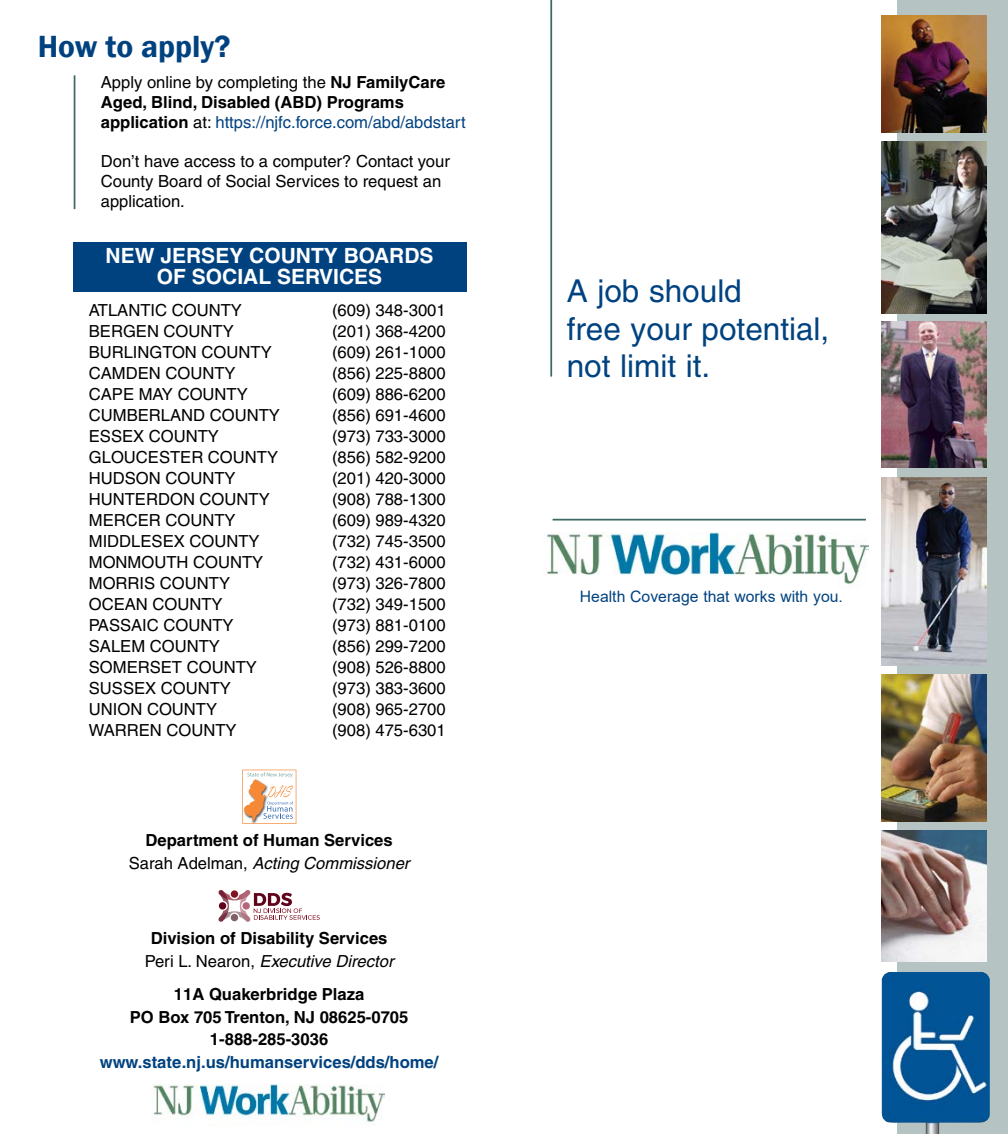
<style>
.page{position:relative;width:1008px;height:1134px;background:#fff}
.page>*{position:absolute;margin:0;border:0;box-sizing:border-box;transform-origin:0 0}
.t1{font:31.5px/37.8px "Helvetica";color:#004280}
.t2{font:600 31.5px "Franklin Gothic";color:#004280}
.t3{font:700 21px/21px "Helvetica";color:#fff;text-align:center}
.t4{font:16.62px/19.9px "Helvetica";color:#000}
.t5{font:700 16.62px/19.9px "Helvetica";color:#000}
.t6{font:italic 16.62px "Helvetica";color:#000}
.t7{font:700 16.62px "Helvetica";color:#004280}
.t8{font:15.75px "Arial";color:#004280}
.s1{font-weight:400}
.s2{font-weight:400;color:#004280}
.s3{font-style:normal}
</style>
<div class="page">
<div style="left:898px;top:0;width:110px;height:1134px;background:#b5c4c3"></div>
<div style="left:73px;top:242px;width:393px;height:49px;background:#004280"></div>
<hr style="left:74px;top:75px;width:1px;height:134px;background:#3c6964">
<hr style="left:550px;top:0;width:2px;height:377px;background:#3c6964">
<hr style="left:553px;top:519px;width:313px;height:2px;background:#3c6964">
<svg style="left:242px;top:770px;width:54px;height:54px"></svg>
<svg style="left:219px;top:890px;width:101px;height:32px"></svg>
<img style="left:153px;top:1085px;width:232px;height:37px">
<img style="left:546px;top:533px;width:322px;height:52px">
<img style="left:881px;top:16px;width:106px;height:116px">
<img style="left:881px;top:831px;width:106px;height:130px">
<img style="left:881px;top:322px;width:106px;height:145px">
<img style="left:882px;top:972px;width:108px;height:162px">
<img style="left:881px;top:142px;width:106px;height:172px">
<img style="left:881px;top:478px;width:106px;height:187px">
<img style="left:881px;top:674px;width:106px;height:148px">
<h1 class="t2" style="left:38px;top:27px;width:194px">How to apply?</h1>
<p class="t5" style="left:101px;top:72px;width:367px"><span class="s1">Apply online by completing the</span> NJ FamilyCare<br>Aged, Blind, Disabled (ABD) Programs application <span class="s1">at:</span> <span class="s2">https://njfc.force.com/abd/abdstart</span></p>
<p class="t4" style="left:101px;top:152px;width:351px">Don’t have access to a computer? Contact your<br>County Board of Social Services to request an application.</p>
<p class="t3" style="left:106px;top:245px;width:329px">NEW JERSEY COUNTY BOARDS<br>OF SOCIAL SERVICES</p>
<p class="t4" style="left:89px;top:300px;width:155px">ATLANTIC COUNTY</p>
<p class="t4" style="left:332px;top:300px;width:115px">(609) 348-3001</p>
<p class="t4" style="left:89px;top:321px;width:147px">BERGEN COUNTY</p>
<p class="t4" style="left:332px;top:321px;width:115px">(201) 368-4200</p>
<p class="t4" style="left:89px;top:342px;width:184px">BURLINGTON COUNTY</p>
<p class="t4" style="left:332px;top:342px;width:115px">(609) 261-1000</p>
<p class="t4" style="left:89px;top:363px;width:148px">CAMDEN COUNTY</p>
<p class="t4" style="left:332px;top:363px;width:115px">(856) 225-8800</p>
<p class="t4" style="left:89px;top:384px;width:161px">CAPE MAY COUNTY</p>
<p class="t4" style="left:332px;top:384px;width:115px">(609) 886-6200</p>
<p class="t4" style="left:89px;top:405px;width:193px">CUMBERLAND COUNTY</p>
<p class="t4" style="left:332px;top:405px;width:115px">(856) 691-4600</p>
<p class="t4" style="left:89px;top:426px;width:132px">ESSEX COUNTY</p>
<p class="t4" style="left:332px;top:426px;width:115px">(973) 733-3000</p>
<p class="t4" style="left:89px;top:447px;width:191px">GLOUCESTER COUNTY</p>
<p class="t4" style="left:332px;top:447px;width:115px">(856) 582-9200</p>
<p class="t4" style="left:89px;top:468px;width:148px">HUDSON COUNTY</p>
<p class="t4" style="left:332px;top:468px;width:115px">(201) 420-3000</p>
<p class="t4" style="left:89px;top:489px;width:183px">HUNTERDON COUNTY</p>
<p class="t4" style="left:332px;top:489px;width:115px">(908) 788-1300</p>
<p class="t4" style="left:89px;top:510px;width:148px">MERCER COUNTY</p>
<p class="t4" style="left:332px;top:510px;width:115px">(609) 989-4320</p>
<p class="t4" style="left:89px;top:531px;width:172px">MIDDLESEX COUNTY</p>
<p class="t4" style="left:332px;top:531px;width:115px">(732) 745-3500</p>
<p class="t4" style="left:89px;top:552px;width:176px">MONMOUTH COUNTY</p>
<p class="t4" style="left:332px;top:552px;width:115px">(732) 431-6000</p>
<p class="t4" style="left:89px;top:573px;width:143px">MORRIS COUNTY</p>
<p class="t4" style="left:332px;top:573px;width:115px">(973) 326-7800</p>
<p class="t4" style="left:89px;top:594px;width:135px">OCEAN COUNTY</p>
<p class="t4" style="left:332px;top:594px;width:115px">(732) 349-1500</p>
<p class="t4" style="left:89px;top:615px;width:146px">PASSAIC COUNTY</p>
<p class="t4" style="left:332px;top:615px;width:115px">(973) 881-0100</p>
<p class="t4" style="left:89px;top:636px;width:133px">SALEM COUNTY</p>
<p class="t4" style="left:332px;top:636px;width:115px">(856) 299-7200</p>
<p class="t4" style="left:89px;top:657px;width:170px">SOMERSET COUNTY</p>
<p class="t4" style="left:332px;top:657px;width:115px">(908) 526-8800</p>
<p class="t4" style="left:89px;top:678px;width:144px">SUSSEX COUNTY</p>
<p class="t4" style="left:332px;top:678px;width:115px">(973) 383-3600</p>
<p class="t4" style="left:89px;top:699px;width:130px">UNION COUNTY</p>
<p class="t4" style="left:332px;top:699px;width:115px">(908) 965-2700</p>
<p class="t4" style="left:89px;top:720px;width:149px">WARREN COUNTY</p>
<p class="t4" style="left:332px;top:720px;width:115px">(908) 475-6301</p>
<p class="t5" style="left:146px;top:830px;width:249px">Department of Human Services</p>
<p class="t6" style="left:129px;top:853px;width:282px"><span class="s3">Sarah Adelman,</span> Acting Commissioner</p>
<p class="t5" style="left:151px;top:928px;width:238px">Division of Disability Services</p>
<p class="t6" style="left:145px;top:951px;width:250px"><span class="s3">Peri L. Nearon,</span> Executive Director</p>
<p class="t5" style="left:130px;top:982px;width:280px;line-height:22.8px;text-align:center">11A Quakerbridge Plaza<br>PO Box 705 Trenton, NJ 08625-0705<br>1-888-285-3036</p>
<p class="t7" style="left:100px;top:1052px;width:340px">www.state.nj.us/humanservices/dds/home/</p>
<h2 class="t1" style="left:567px;top:272px;width:264px">A job should<br>free your potential, not limit it.</h2>
<p class="t8" style="left:580px;top:585px;width:265px">Health Coverage that works with you.</p>
</div>
